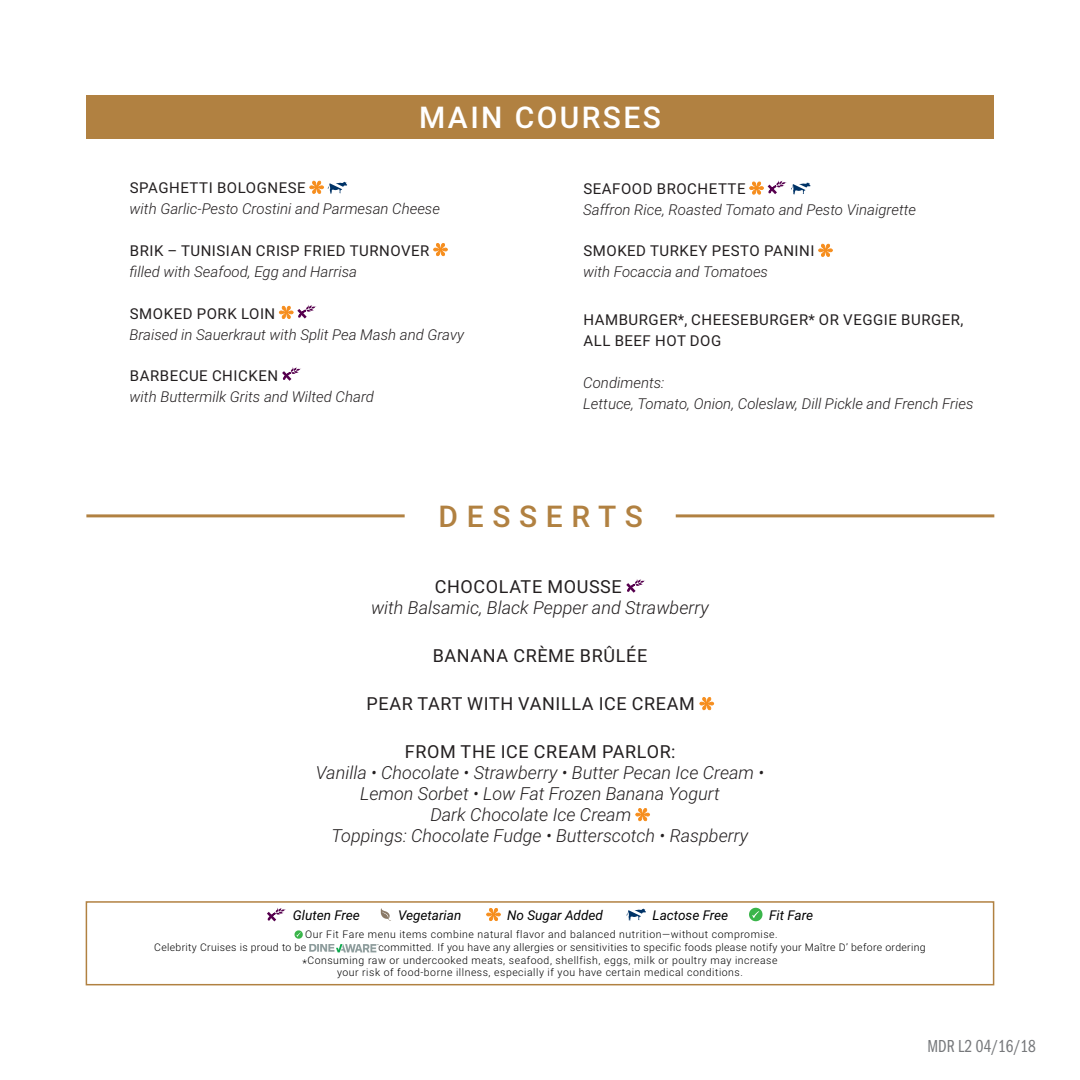
<style>
.page{position:relative;width:1080px;height:1080px;background:#fff}
.page>*{position:absolute;margin:0;border:0;box-sizing:border-box;transform-origin:0 0}
.t1{font:500 30px "Roboto";letter-spacing:.08em;color:#fff}
.t2{font:500 30px "Roboto";letter-spacing:.29em;color:#b18141}
.t3{font:italic 300 18px/21px "Roboto";color:#231f20;text-align:center}
.t4{font:18px "Roboto";letter-spacing:.035em;color:#231f20}
.t5{font:18px "Franklin Gothic URW Com Boo";color:#76787b}
.t6{font:italic 300 15px "Roboto";color:#231f20}
.t7{font:15px "Roboto";letter-spacing:.035em;color:#231f20}
.Description{font:italic 13.5px "Roboto";color:#000}
.Raw_Food_Disclaimer{font:300 10.5px/12.6px "Roboto";letter-spacing:.05em;color:#000}
.Raw_Food_Disclaimer-2{font:300 10.5px "Roboto";letter-spacing:.03em;color:#000}
.s1{font-size:10.95px}
</style>
<div class="page">
<svg style="left:626px;top:579px;width:19px;height:14px"></svg>
<svg style="left:700px;top:697px;width:14px;height:13px"></svg>
<svg style="left:636px;top:808px;width:14px;height:13px"></svg>
<svg style="left:310px;top:181px;width:37px;height:13px"></svg>
<svg style="left:433px;top:243px;width:15px;height:13px"></svg>
<svg style="left:279px;top:305px;width:38px;height:14px"></svg>
<svg style="left:282px;top:367px;width:19px;height:14px"></svg>
<svg style="left:750px;top:180px;width:60px;height:15px"></svg>
<svg style="left:818px;top:244px;width:15px;height:13px"></svg>
<div style="left:86px;top:95px;width:908px;height:43px;background:#b18141"></div>
<hr style="left:86px;top:514px;width:319px;height:3px;background:#b18141">
<hr style="left:676px;top:514px;width:318px;height:3px;background:#b18141">
<img style="left:309px;top:944px;width:69px;height:8px">
<svg style="left:295px;top:930px;width:8px;height:9px"></svg>
<svg style="left:486px;top:908px;width:15px;height:13px"></svg>
<svg style="left:381px;top:908px;width:10px;height:13px"></svg>
<svg style="left:267px;top:908px;width:19px;height:14px"></svg>
<svg style="left:626px;top:909px;width:20px;height:11px"></svg>
<svg style="left:749px;top:908px;width:14px;height:13px"></svg>
<div style="left:86px;top:901px;width:908px;height:84px;border:2px solid #b18141"></div>
<p class="t1" style="left:419px;top:96px;width:243px">MAIN COURSES</p>
<p class="t7" style="left:130px;top:178px;width:177px">SPAGHETTI BOLOGNESE</p>
<p class="t6" style="left:130px;top:199px;width:312px">with Garlic-Pesto Crostini and Parmesan Cheese</p>
<p class="t7" style="left:130px;top:240px;width:301px">BRIK – TUNISIAN CRISP FRIED TURNOVER</p>
<p class="t6" style="left:130px;top:261px;width:229px">filled with Seafood, Egg and Harrisa</p>
<p class="t7" style="left:130px;top:303px;width:147px">SMOKED PORK LOIN</p>
<p class="t6" style="left:130px;top:324px;width:336px">Braised in Sauerkraut with Split Pea Mash and Gravy</p>
<p class="t7" style="left:130px;top:365px;width:150px">BARBECUE CHICKEN</p>
<p class="t6" style="left:130px;top:386px;width:246px">with Buttermilk Grits and Wilted Chard</p>
<p class="t7" style="left:583px;top:178px;width:164px">SEAFOOD BROCHETTE</p>
<p class="t6" style="left:583px;top:199px;width:334px">Saffron Rice, Roasted Tomato and Pesto Vinaigrette</p>
<p class="t7" style="left:583px;top:241px;width:233px">SMOKED TURKEY PESTO PANINI</p>
<p class="t6" style="left:583px;top:262px;width:186px">with Focaccia and Tomatoes</p>
<p class="t7" style="left:583px;top:310px;width:381px">HAMBURGER*, CHEESEBURGER* OR VEGGIE BURGER,</p>
<p class="t7" style="left:583px;top:331px;width:139px">ALL BEEF HOT DOG</p>
<p class="t6" style="left:583px;top:372px;width:83px">Condiments:</p>
<p class="t6" style="left:583px;top:393px;width:392px">Lettuce, Tomato, Onion, Coleslaw, Dill Pickle and French Fries</p>
<p class="t2" style="left:438px;top:495px;width:206px">DESSERTS</p>
<p class="t4" style="left:435px;top:574px;width:189px">CHOCOLATE MOUSSE</p>
<p class="t3" style="left:371px;top:596px;width:339px">with Balsamic, Black Pepper and Strawberry</p>
<p class="t4" style="left:433px;top:643px;width:216px">BANANA CRÈME BRÛLÉE</p>
<p class="t4" style="left:367px;top:691px;width:330px">PEAR TART WITH VANILLA ICE CREAM</p>
<p class="t4" style="left:405px;top:739px;width:272px">FROM THE ICE CREAM PARLOR:</p>
<p class="t3" style="left:316px;top:761px;width:450px">Vanilla • Chocolate • Strawberry • Butter Pecan Ice Cream •<br>Lemon Sorbet • Low Fat Frozen Banana Yogurt</p>
<p class="t3" style="left:430px;top:803px;width:202px">Dark Chocolate Ice Cream</p>
<p class="t3" style="left:332px;top:824px;width:418px">Toppings: Chocolate Fudge • Butterscotch • Raspberry</p>
<p class="Description" style="left:293px;top:905px;width:68px">Gluten Free</p>
<p class="Description" style="left:398px;top:905px;width:65px">Vegetarian</p>
<p class="Description" style="left:507px;top:905px;width:97px">No Sugar Added</p>
<p class="Description" style="left:653px;top:905px;width:77px">Lactose Free</p>
<p class="Description" style="left:769px;top:905px;width:45px">Fit Fare</p>
<p class="Raw_Food_Disclaimer" style="left:154px;top:928px;width:625px;text-indent:151px">Our Fit Fare menu items combine natural flavor and balanced nutrition—without compromise.<br>Celebrity Cruises is proud to be</p>
<p class="Raw_Food_Disclaimer-2" style="left:379px;top:940px;width:549px">committed. If you have any allergies or sensitivities to specific foods please notify your Maître D’ before ordering</p>
<p class="Raw_Food_Disclaimer" style="left:302px;top:953px;width:477px"><span class="s1">*</span>Consuming raw or undercooked meats, seafood, shellfish, eggs, milk or poultry may increase</p>
<p class="Raw_Food_Disclaimer" style="left:337px;top:966px;width:407px">your risk of food-borne illness, especially if you have certain medical conditions.</p>
<p class="t5" style="left:928px;top:1034px;width:110px">MDR L2 04/16/18</p>
</div>
